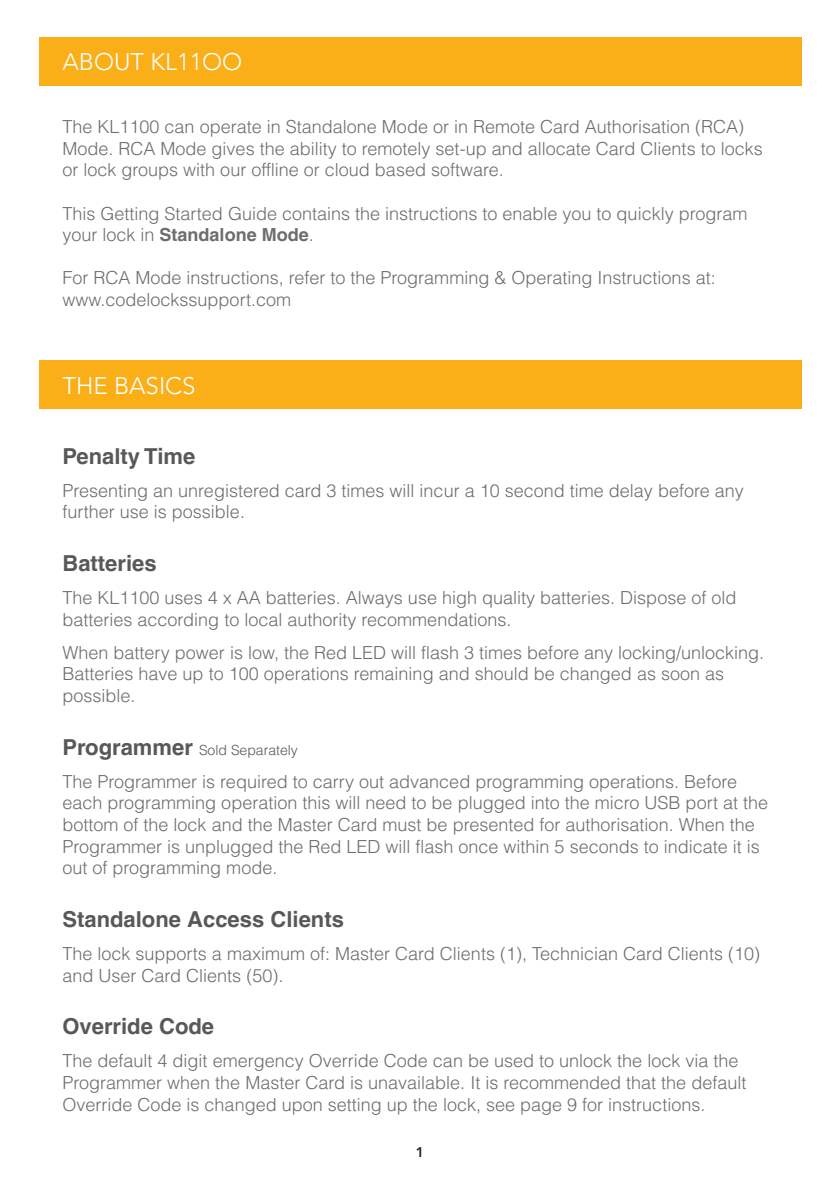
<style>
.page{position:relative;width:840px;height:1191px;background:#fff}
.page>*{position:absolute;margin:0;border:0;box-sizing:border-box;transform-origin:0 0}
.SECTION_TITLE{font:300 24px "Avenir LT Pro";color:#fff}
.Sub_Section_Heading{font:700 22px "Helvetica LT Pro";color:#57585a}
.Body_Text_1{font:300 18px/21.6px "Helvetica LT Pro";color:#6c6d70}
.Body_Text{font:300 18px/21.6px "Helvetica LT Pro";color:#6c6d70}
.Sub_Section_Heading-2{font:300 14px "Helvetica LT Pro";color:#57585a}
.Page_Number{font:800 14px "Avenir LT Pro";color:#231f20}
.s1{font-weight:700}
.s2{font-weight:700;font-size:22px}
</style>
<div class="page">
<div style="left:39px;top:37px;width:762px;height:49px;background:#faaf18"></div>
<div style="left:39px;top:361px;width:762px;height:48px;background:#faaf18"></div>
<p class="SECTION_TITLE" style="left:62px;top:48px;width:181px">ABOUT KL11OO</p>
<p class="Body_Text" style="left:62px;top:116px;width:701px">The KL1100 can operate in Standalone Mode or in Remote Card Authorisation (RCA)<br>Mode. RCA Mode gives the ability to remotely set-up and allocate Card Clients to locks or lock groups with our offline or cloud based software.</p>
<p class="Body_Text" style="left:62px;top:202px;width:686px">This Getting Started Guide contains the instructions to enable you to quickly program your lock in <span class="s1">Standalone Mode</span>.</p>
<p class="Body_Text" style="left:62px;top:267px;width:654px">For RCA Mode instructions, refer to the Programming &amp; Operating Instructions at:</p>
<p class="Body_Text" style="left:62px;top:289px;width:230px">www.codelockssupport.com</p>
<p class="SECTION_TITLE" style="left:62px;top:371px;width:134px">THE BASICS</p>
<p class="Sub_Section_Heading" style="left:62px;top:443px;width:134px">Penalty Time</p>
<p class="Body_Text_1" style="left:62px;top:479px;width:682px">Presenting an unregistered card 3 times will incur a 10 second time delay before any further use is possible.</p>
<p class="Sub_Section_Heading" style="left:62px;top:550px;width:96px">Batteries</p>
<p class="Body_Text_1" style="left:62px;top:587px;width:675px">The KL1100 uses 4 x AA batteries. Always use high quality batteries. Dispose of old batteries according to local authority recommendations.</p>
<p class="Body_Text_1" style="left:62px;top:641px;width:703px">When battery power is low, the Red LED will flash 3 times before any locking/unlocking.<br>Batteries have up to 100 operations remaining and should be changed as soon as possible.</p>
<p class="Sub_Section_Heading-2" style="left:62px;top:741px;width:237px"><span class="s2">Programmer</span> Sold Separately</p>
<p class="Body_Text_1" style="left:62px;top:770px;width:706px">The Programmer is required to carry out advanced programming operations. Before each programming operation this will need to be plugged into the micro USB port at the bottom of the lock and the Master Card must be presented for authorisation. When the Programmer is unplugged the Red LED will flash once within 5 seconds to indicate it is out of programming mode.</p>
<p class="Sub_Section_Heading" style="left:62px;top:905px;width:283px">Standalone Access Clients</p>
<p class="Body_Text_1" style="left:62px;top:942px;width:698px">The lock supports a maximum of: Master Card Clients (1), Technician Card Clients (10) and User Card Clients (50).</p>
<p class="Sub_Section_Heading" style="left:62px;top:1013px;width:153px">Override Code</p>
<p class="Body_Text_1" style="left:62px;top:1050px;width:685px">The default 4 digit emergency Override Code can be used to unlock the lock via the<br>Programmer when the Master Card is unavailable. It is recommended that the default<br>Override Code is changed upon setting up the lock, see page 9 for instructions.</p>
<p class="Page_Number" style="left:415px;top:1143px;width:10px">1</p>
</div>
